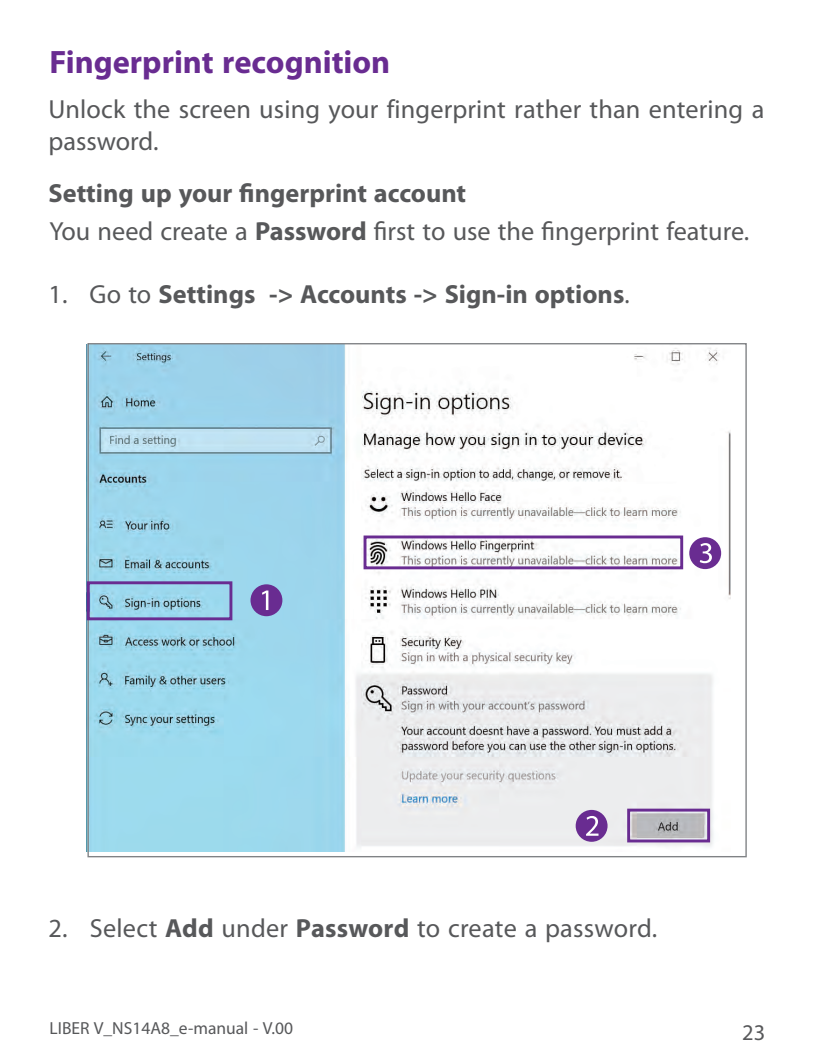
<style>
.page{position:relative;width:815px;height:1063px;background:#fff}
.page>*{position:absolute;margin:0;border:0;box-sizing:border-box;transform-origin:0 0}
.t1{font:700 32.5px "Myriad Pro";color:#692c91}
.t2{font:26.25px/31.5px "Myriad Pro";letter-spacing:.005em;color:#57585a}
.t3{font:700 26.25px "Myriad Pro";color:#57585a}
.t4{font:22.5px "Myriad Pro";color:#57585a}
.t5{font:17.5px "Myriad Pro";color:#57585a}
.s1{font-weight:700}
.s2{font-weight:400}
</style>
<div class="page">
<img style="left:89px;top:345px;width:641px;height:507px">
<div style="left:87px;top:581px;width:145px;height:39px;border:3px solid #692c91"></div>
<div style="left:250px;top:584px;width:32px;height:32px;background:#692c91;border-radius:50%"></div>
<svg style="left:262px;top:591px;width:6px;height:19px"></svg>
<div style="left:627px;top:809px;width:83px;height:33px;border:3px solid #692c91"></div>
<div style="left:576px;top:810px;width:32px;height:32px;background:#692c91;border-radius:50%"></div>
<svg style="left:586px;top:816px;width:12px;height:20px"></svg>
<div style="left:689px;top:537px;width:32px;height:32px;background:#692c91;border-radius:50%"></div>
<svg style="left:700px;top:543px;width:12px;height:20px"></svg>
<div style="left:364px;top:536px;width:319px;height:33px;border:3px solid #692c91"></div>
<p class="t1" style="left:49px;top:50px;width:342px">Fingerprint recognition</p>
<p class="t2" style="left:48px;top:96px;width:717px">Unlock the screen using your fingerprint rather than entering a password.</p>
<p class="t3" style="left:48px;top:183px;width:419px">Setting up your fingerprint account</p>
<p class="t2" style="left:49px;top:219px;width:701px">You need create a <span class="s1">Password</span> first to use the fingerprint feature.</p>
<p class="t3" style="left:48px;top:284px;width:583px"><span class="s2">1. Go to</span> Settings -&gt; Accounts -&gt; Sign-in options<span class="s2">.</span></p>
<p class="t2" style="left:48px;top:915px;width:610px">2. Select <span class="s1">Add</span> under <span class="s1">Password</span> to create a password.</p>
<p class="t5" style="left:50px;top:1021px;width:245px">LIBER V_NS14A8_e-manual - V.00</p>
<p class="t4" style="left:742px;top:1024px;width:25px">23</p>
</div>
